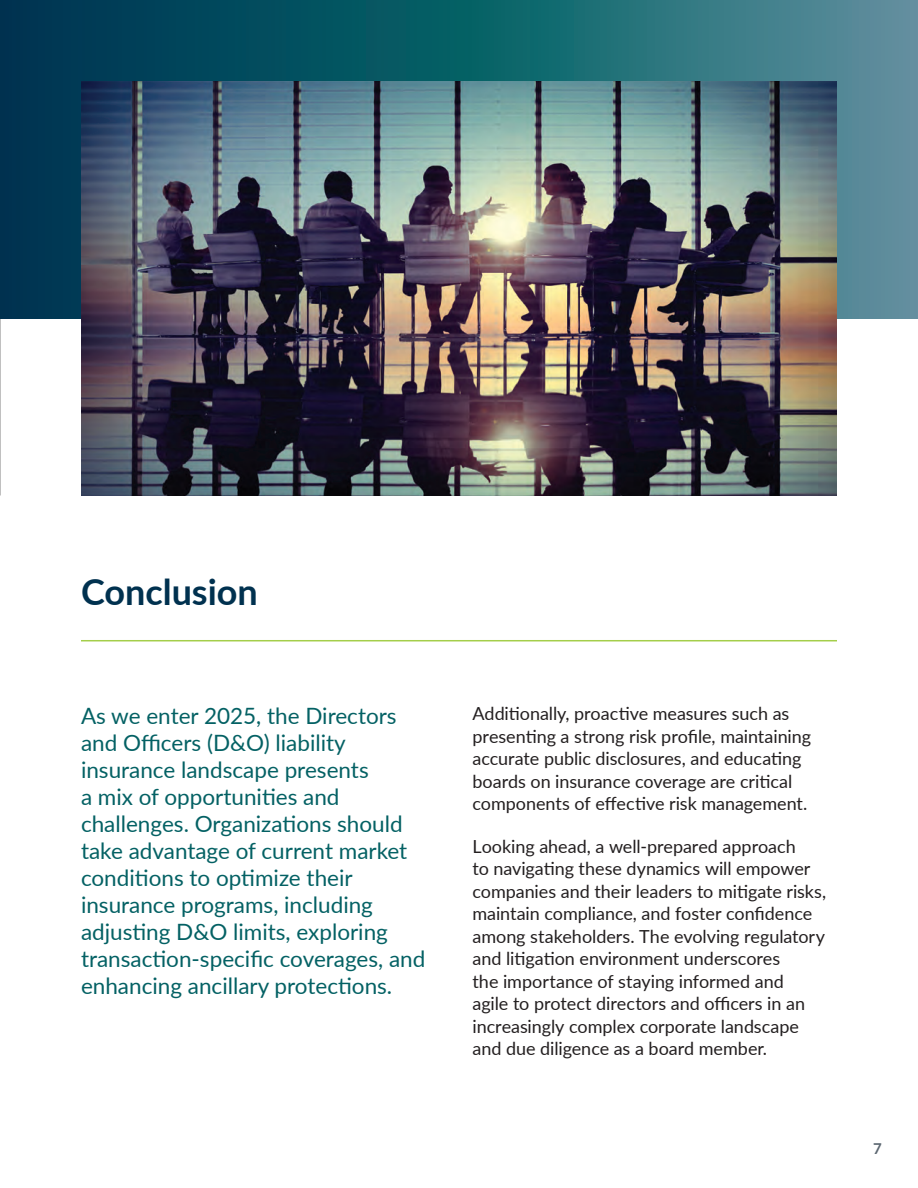
<style>
.page{position:relative;width:918px;height:1188px;background:#fff}
.page>*{position:absolute;margin:0;border:0;box-sizing:border-box;transform-origin:0 0}
.Heading_1{font:700 36px "Lato";color:#00314f}
.Subtitle{font:22.5px/27px "Lato";color:#046164}
.t1{font:18px/22.5px "Lato";letter-spacing:-.005em;color:#231f20}
.t2{font:700 15px "Lato";color:#5c6771}
</style>
<div class="page">
<svg style="left:1px;top:0;width:917px;height:319px"></svg>
<img style="left:81px;top:81px;width:756px;height:415px">
<hr style="left:81px;top:640px;width:756px;height:1px;background:#a4ce4a">
<h1 class="Heading_1" style="left:81px;top:566px;width:178px">Conclusion</h1>
<p class="Subtitle" style="left:81px;top:701px;width:346px">As we enter 2025, the Directors and Officers (D&amp;O) liability insurance landscape presents<br>a mix of opportunities and challenges. Organizations should take advantage of current market conditions to optimize their insurance programs, including adjusting D&amp;O limits, exploring transaction-specific coverages, and enhancing ancillary protections.</p>
<p class="t1" style="left:472px;top:702px;width:340px">Additionally, proactive measures such as presenting a strong risk profile, maintaining accurate public disclosures, and educating boards on insurance coverage are critical components of effective risk management.</p>
<p class="t1" style="left:472px;top:834px;width:355px">Looking ahead, a well-prepared approach<br>to navigating these dynamics will empower companies and their leaders to mitigate risks, maintain compliance, and foster confidence among stakeholders. The evolving regulatory and litigation environment underscores<br>the importance of staying informed and<br>agile to protect directors and officers in an increasingly complex corporate landscape and due diligence as a board member.</p>
<p class="t2" style="left:873px;top:1137px;width:10px">7</p>
</div>
